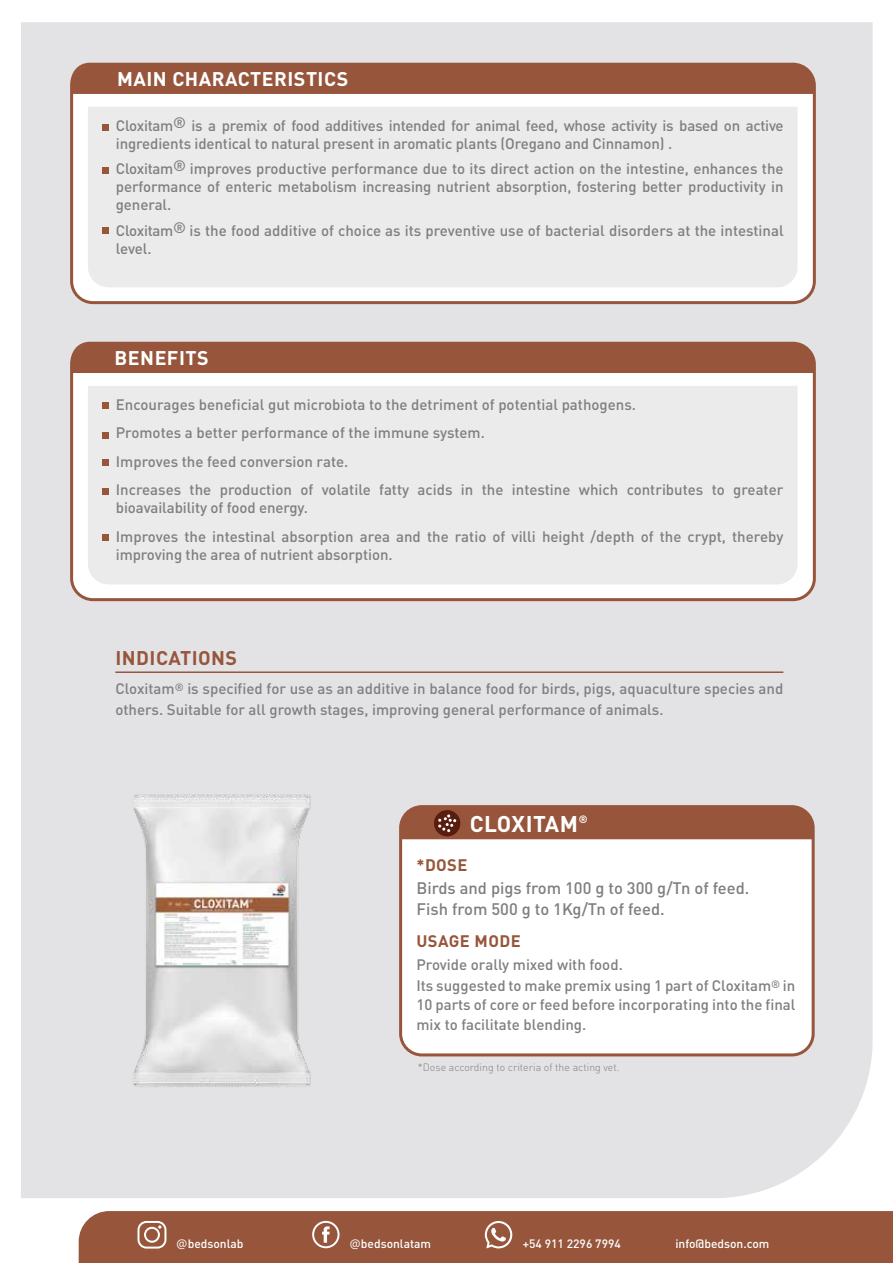
<style>
.page{position:relative;width:893px;height:1263px;background:#fff}
.page>*{position:absolute;margin:0;border:0;box-sizing:border-box;transform-origin:0 0}
.t1{font:700 22.5px "DIN Pro";letter-spacing:.025em;color:#fff}
.t2{font:700 19.5px "DIN Pro";letter-spacing:.025em;color:#fff}
.t3{font:700 19.5px "DIN Pro";letter-spacing:.025em;color:#97563c}
.t4{font:500 16.5px/21px "DIN Pro";color:#807e80}
.t5{font:700 16.5px "DIN Pro";letter-spacing:.025em;color:#97563c}
.t6{font:500 15px/28.5px "DIN Pro";color:#807e80}
.t7{font:500 15px/18px "DIN Pro";letter-spacing:-.02em;color:#807e80}
.t8{font:500 12px "DIN Pro";color:#fff}
.t9{font:300 10.5px "DIN Pro";color:#807e80}
.s1{font-family:"Myanmar Text";font-weight:400}
</style>
<div class="page">
<div style="left:21px;top:22px;width:852px;height:1176px;background:#e3e3e6"></div>
<img style="left:79px;top:784px;width:269px;height:325px">
<div style="left:79px;top:1211px;width:814px;height:52px;background:#97563c"></div>
<svg style="left:69px;top:61px;width:748px;height:245px"></svg>
<div style="left:72px;top:64px;width:742px;height:30px;background:#97563c"></div>
<div style="left:88px;top:107px;width:710px;height:180px;background:#ebebec"></div>
<div style="left:102px;top:124px;width:7px;height:7px;background:#97563c"></div>
<div style="left:102px;top:167px;width:7px;height:7px;background:#97563c"></div>
<div style="left:102px;top:228px;width:7px;height:6px;background:#97563c"></div>
<svg style="left:69px;top:340px;width:748px;height:263px"></svg>
<div style="left:72px;top:343px;width:742px;height:30px;background:#97563c"></div>
<div style="left:88px;top:386px;width:710px;height:198px;background:#ebebec"></div>
<hr style="left:115px;top:671px;width:668px;height:2px;background:#97563c">
<div style="left:102px;top:403px;width:7px;height:6px;background:#97563c"></div>
<div style="left:102px;top:432px;width:7px;height:6px;background:#97563c"></div>
<div style="left:102px;top:460px;width:7px;height:6px;background:#97563c"></div>
<div style="left:102px;top:488px;width:7px;height:7px;background:#97563c"></div>
<div style="left:102px;top:534px;width:7px;height:7px;background:#97563c"></div>
<div style="left:401px;top:807px;width:412px;height:248px;background:#fff;border-radius:21px"></div>
<div style="left:399px;top:805px;width:416px;height:251px;border:3px solid #97563c;border-radius:21px"></div>
<div style="left:401px;top:807px;width:412px;height:32px;background:#97563c"></div>
<h2 class="t2" style="left:117px;top:63px;width:233px">MAIN CHARACTERISTICS</h2>
<p class="t7" style="left:116px;top:115px;width:669px">Cloxitam® is a premix of food additives intended for animal feed, whose activity is based on active ingredients identical to natural present in aromatic plants (Oregano and Cinnamon) .</p>
<p class="t6" style="left:116px;top:158px;width:669px;line-height:18px;text-align:justify">Cloxitam® improves productive performance due to its direct action on the intestine, enhances the performance of enteric metabolism increasing nutrient absorption, fostering better productivity in general.</p>
<p class="t6" style="left:116px;top:220px;width:669px;line-height:18px">Cloxitam® is the food additive of choice as its preventive use of bacterial disorders at the intestinal level.</p>
<h2 class="t2" style="left:115px;top:342px;width:96px">BENEFITS</h2>
<p class="t6" style="left:116px;top:388px;width:669px">Encourages beneficial gut microbiota to the detriment of potential pathogens.<br>Promotes a better performance of the immune system.<br>Improves the feed conversion rate.<br>Increases the production of volatile fatty acids in the intestine which contributes to greater</p>
<p class="t6" style="left:116px;top:492px;width:669px">bioavailability of food energy.<br>Improves the intestinal absorption area and the ratio of villi height /depth of the crypt, thereby</p>
<p class="t6" style="left:116px;top:538px;width:278px">improving the area of nutrient absorption.</p>
<h2 class="t3" style="left:115px;top:642px;width:123px">INDICATIONS</h2>
<p class="t6" style="left:115px;top:676px;width:669px;line-height:21px">Cloxitam<sup>®</sup> is specified for use as an additive in balance food for birds, pigs, aquaculture species and others. Suitable for all growth stages, improving general performance of animals.</p>
<h1 class="t1" style="left:470px;top:805px;width:119px">CLOXITAM<sup>®</sup></h1>
<p class="t5" style="left:416px;top:851px;width:53px">*DOSE</p>
<p class="t4" style="left:416px;top:875px;width:334px">Birds and pigs from 100 g to 300 g/Tn of feed.<br>Fish from 500 g to 1Kg/Tn of feed.</p>
<p class="t5" style="left:416px;top:927px;width:106px">USAGE MODE</p>
<p class="t6" style="left:416px;top:952px;width:380px;line-height:21px">Provide orally mixed with food.<br>Its suggested to make premix using 1 part of Cloxitam<sup>®</sup> in</p>
<p class="t6" style="left:416px;top:993px;width:381px;line-height:19.5px">10 parts of core or feed before incorporating into the final mix to facilitate blending.</p>
<p class="t9" style="left:418px;top:1059px;width:203px">*Dose according to criteria of the acting vet.</p>
<p class="t8" style="left:176px;top:1234px;width:69px"><span class="s1">@</span>bedsonlab</p>
<p class="t8" style="left:349px;top:1234px;width:83px"><span class="s1">@</span>bedsonlatam</p>
<p class="t8" style="left:523px;top:1234px;width:100px">+54 911 2296 7994</p>
<p class="t8" style="left:675px;top:1234px;width:95px">info@bedson.com</p>
</div>
